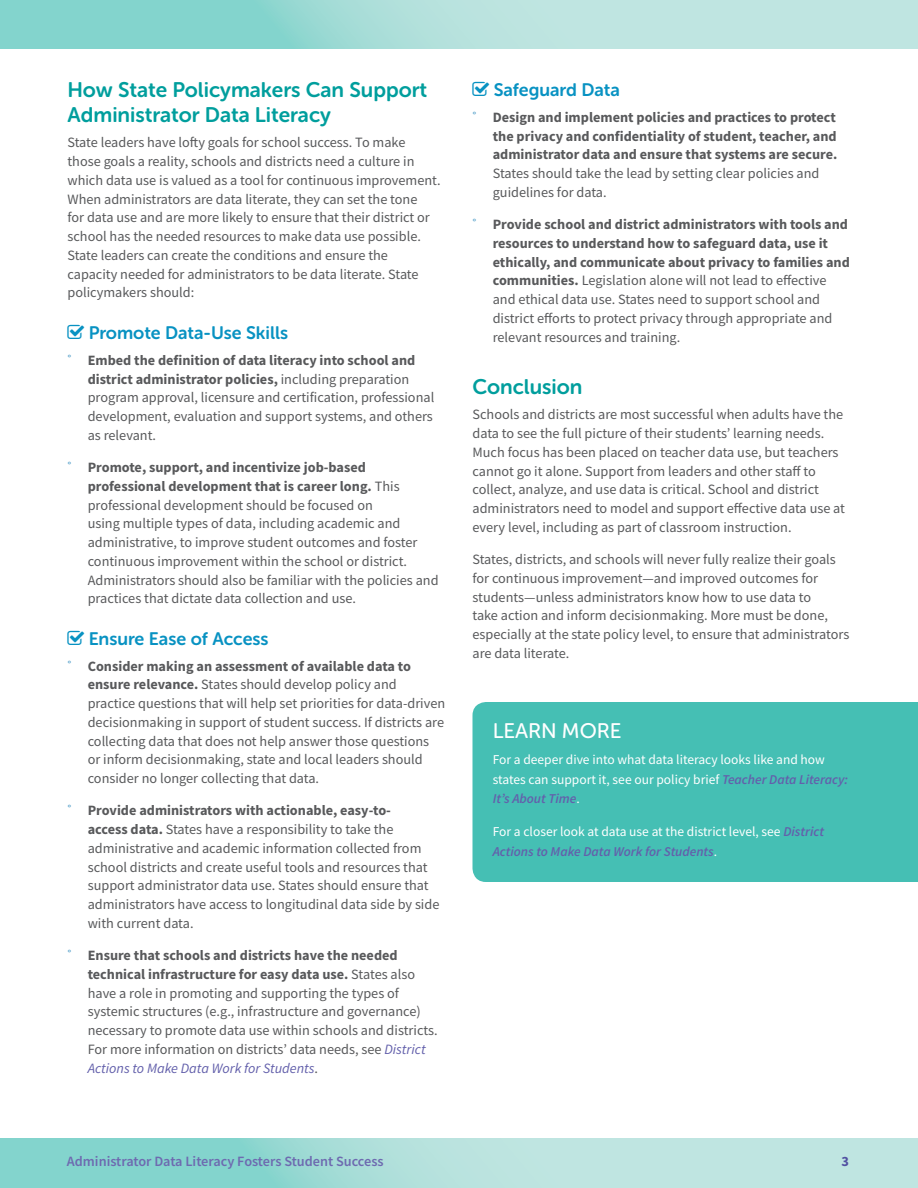
<style>
.page{position:relative;width:918px;height:1188px;background:#fff}
.page>*{position:absolute;margin:0;border:0;box-sizing:border-box;transform-origin:0 0}
.t1{font:21px/25.2px "Museo Sans Rounded 700";color:#009e9d}
.t2{font:21px "Museo Sans Rounded 500";color:#fff}
.t3{font:18px "Museo Sans Rounded 700";color:#0892c2}
.t4{font:14.25px/18.8px "Source Sans Pro";color:#58595b}
.t5{font:700 14.25px/18.8px "Source Sans Pro";color:#58595b;text-align:justify}
.t6{font:600 14.25px "Source Sans Pro";color:#6e6ab0}
.t7{font:700 14.25px "Source Sans Pro";color:#5251a2}
.t8{font:13.5px/19.5px "Source Sans Pro";color:#fff}
.s1{font-weight:700}
.s2{font-style:italic;color:#6360ab}
.s3{font-weight:600;font-style:italic;color:#6360ab}
</style>
<div class="page">
<svg style="left:0;top:1138px;width:918px;height:50px;background:#a8ded9"></svg>
<svg style="left:0;top:0;width:918px;height:48px;background:#a7ded8"></svg>
<div style="left:472px;top:702px;width:446px;height:180px;background:#45bfb4"></div>
<h1 class="t1" style="left:68px;top:77px;width:361px">How State Policymakers Can Support<br>Administrator Data Literacy</h1>
<p class="t4" style="left:68px;top:133px;width:375px">State leaders have lofty goals for school success. To make those goals a reality, schools and districts need a culture in which data use is valued as a tool for continuous improvement.<br>When administrators are data literate, they can set the tone<br>for data use and are more likely to ensure that their district or school has the needed resources to make data use possible.<br>State leaders can create the conditions and ensure the capacity needed for administrators to be data literate. State policymakers should:</p>
<p class="t3" style="left:89px;top:323px;width:201px">Promote Data-Use Skills</p>
<p class="t4" style="left:88px;top:351px;width:348px"><span class="s1">Embed the definition of data literacy into school and district administrator policies,</span> including preparation program approval, licensure and certification, professional development, evaluation and support systems, and others as relevant.</p>
<p class="t4" style="left:88px;top:458px;width:352px"><span class="s1">Promote, support, and incentivize job-based professional development that is career long.</span> This professional development should be focused on<br>using multiple types of data, including academic and administrative, to improve student outcomes and foster continuous improvement within the school or district.<br>Administrators should also be familiar with the policies and practices that dictate data collection and use.</p>
<p class="t3" style="left:89px;top:629px;width:181px">Ensure Ease of Access</p>
<p class="t4" style="left:88px;top:656px;width:359px"><span class="s1">Consider making an assessment of available data to ensure relevance.</span> States should develop policy and practice questions that will help set priorities for data-driven decisionmaking in support of student success. If districts are collecting data that does not help answer those questions or inform decisionmaking, state and local leaders should consider no longer collecting that data.</p>
<p class="t4" style="left:88px;top:801px;width:353px"><span class="s1">Provide administrators with actionable, easy-to-<br>access data.</span> States have a responsibility to take the administrative and academic information collected from school districts and create useful tools and resources that support administrator data use. States should ensure that administrators have access to longitudinal data side by side with current data.</p>
<p class="t4" style="left:88px;top:946px;width:351px"><span class="s1">Ensure that schools and districts have the needed technical infrastructure for easy data use.</span> States also have a role in promoting and supporting the types of systemic structures (e.g., infrastructure and governance) necessary to promote data use within schools and districts.<br>For more information on districts’ data needs, see <span class="s2">District Actions to Make Data Work for Students</span>.</p>
<p class="t3" style="left:494px;top:80px;width:128px">Safeguard Data</p>
<p class="t5" style="left:493px;top:108px;width:346px">Design and implement policies and practices to protect the privacy and confidentiality of student, teacher, and administrator data and ensure that systems are secure.</p>
<p class="t4" style="left:493px;top:164px;width:328px">States should take the lead by setting clear policies and guidelines for data.</p>
<p class="t4" style="left:493px;top:215px;width:359px"><span class="s1">Provide school and district administrators with tools and resources to understand how to safeguard data, use it ethically, and communicate about privacy to families and communities.</span> Legislation alone will not lead to effective and ethical data use. States need to support school and district efforts to protect privacy through appropriate and relevant resources and training.</p>
<h1 class="t1" style="left:472px;top:374px;width:112px">Conclusion</h1>
<p class="t4" style="left:472px;top:405px;width:374px">Schools and districts are most successful when adults have the data to see the full picture of their students’ learning needs.<br>Much focus has been placed on teacher data use, but teachers cannot go it alone. Support from leaders and other staff to collect, analyze, and use data is critical. School and district administrators need to model and support effective data use at every level, including as part of classroom instruction.</p>
<p class="t4" style="left:472px;top:550px;width:378px">States, districts, and schools will never fully realize their goals for continuous improvement—and improved outcomes for students—unless administrators know how to use data to<br>take action and inform decisionmaking. More must be done, especially at the state policy level, to ensure that administrators are data literate.</p>
<h1 class="t2" style="left:493px;top:719px;width:130px">LEARN MORE</h1>
<p class="t8" style="left:493px;top:750px;width:357px">For a deeper dive into what data literacy looks like and how states can support it, see our policy brief <span class="s3">Teacher Data Literacy:<br>It’s About Time</span>.</p>
<p class="t8" style="left:493px;top:822px;width:333px">For a closer look at data use at the district level, see <span class="s3">District<br>Actions to Make Data Work for Students</span>.</p>
<p class="t6" style="left:67px;top:1152px;width:318px">Administrator Data Literacy Fosters Student Success</p>
<p class="t7" style="left:841px;top:1152px;width:9px">3</p>
</div>
